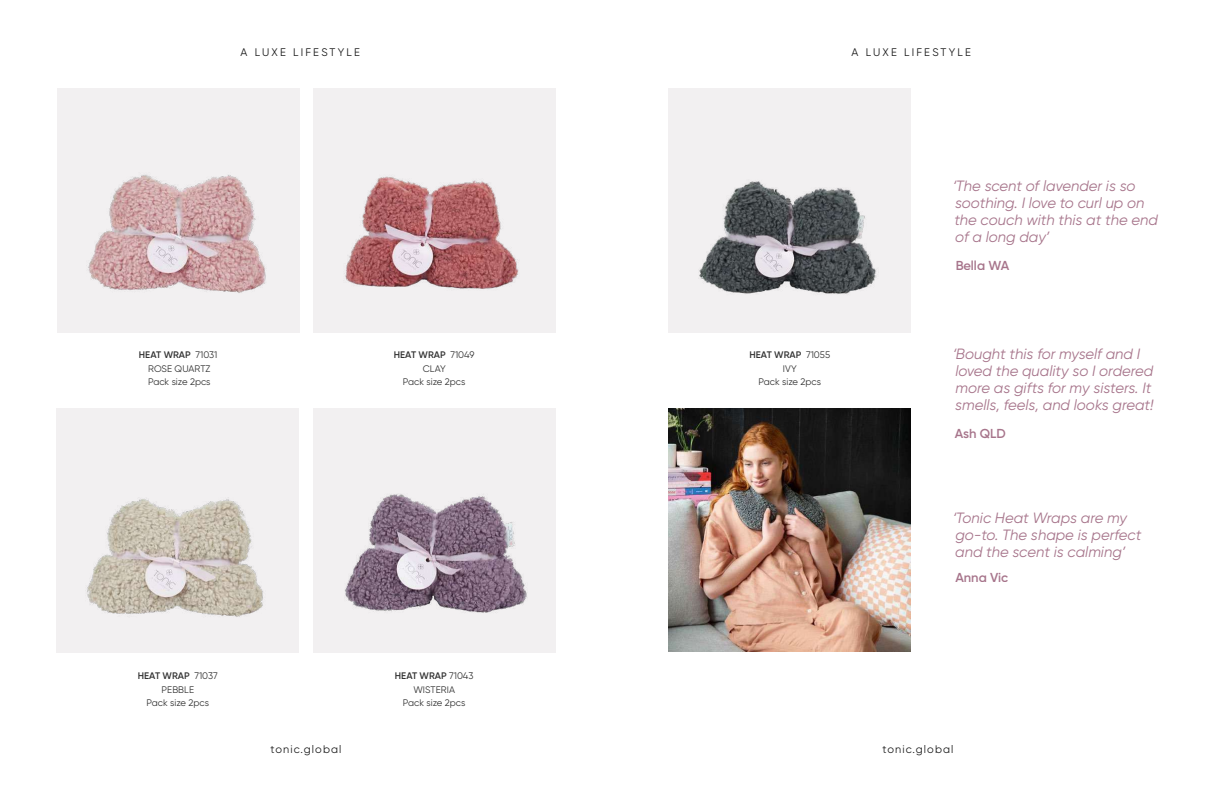
<style>
.page{position:relative;width:1224px;height:792px;background:#fff}
.page>*{position:absolute;margin:0;border:0;box-sizing:border-box;transform-origin:0 0}
.t1{font:italic 14.9px/17px "Gilroy";color:#9d657e}
.t2{font:600 13px "Gilroy";color:#9d657e}
.t3{font:11px "Gilroy";letter-spacing:.2em;color:#000}
.t4{font:11px "Gilroy";letter-spacing:.1em;color:#000}
.t5{font:9.5px/14px "Gilroy";color:#333;text-align:center}
.t6{font:600 9.5px/14px "Gilroy";color:#333;text-align:center}
.s1{font-weight:600}
.s2{font-weight:400}
</style>
<div class="page">
<div style="left:57px;top:88px;width:242px;height:245px;background:#f2f0f1"></div>
<img style="left:88px;top:175px;width:178px;height:118px">
<div style="left:313px;top:88px;width:242px;height:245px;background:#f2f0f1"></div>
<div style="left:313px;top:409px;width:242px;height:244px;background:#f2f0f1"></div>
<img style="left:345px;top:494px;width:182px;height:119px">
<div style="left:57px;top:409px;width:242px;height:244px;background:#f2f0f1"></div>
<img style="left:87px;top:497px;width:176px;height:120px">
<img style="left:344px;top:176px;width:175px;height:113px">
<div style="left:669px;top:88px;width:242px;height:245px;background:#f2f0f1"></div>
<img style="left:669px;top:409px;width:242px;height:242px">
<img style="left:699px;top:181px;width:178px;height:113px">
<p class="t3" style="left:241px;top:46px;width:121px">A LUXE LIFESTYLE</p>
<p class="t3" style="left:852px;top:46px;width:121px">A LUXE LIFESTYLE</p>
<p class="t5" style="left:139px;top:348px;width:80px"><span class="s1">HEAT WRAP</span> 71031<br>ROSE QUARTZ</p>
<p class="t5" style="left:148px;top:375px;width:64px">Pack size 2pcs</p>
<p class="t5" style="left:138px;top:668px;width:82px"><span class="s1">HEAT WRAP</span> 71037<br>PEBBLE</p>
<p class="t5" style="left:147px;top:695px;width:64px">Pack size 2pcs</p>
<p class="t5" style="left:394px;top:348px;width:82px"><span class="s1">HEAT WRAP</span> 71049<br>CLAY</p>
<p class="t5" style="left:403px;top:375px;width:64px">Pack size 2pcs</p>
<p class="t5" style="left:395px;top:668px;width:80px"><span class="s1">HEAT WRAP</span> 71043<br>WISTERIA</p>
<p class="t5" style="left:403px;top:695px;width:64px">Pack size 2pcs</p>
<p class="t6" style="left:749px;top:348px;width:82px">HEAT WRAP <span class="s2">71055<br>IVY</span></p>
<p class="t5" style="left:759px;top:375px;width:64px">Pack size 2pcs</p>
<p class="t1" style="left:952px;top:177px;width:207px">‘The scent of lavender is so soothing. I love to curl up on the couch with this at the end of a long day’</p>
<p class="t2" style="left:955px;top:257px;width:56px">Bella WA</p>
<p class="t1" style="left:952px;top:345px;width:203px">‘Bought this for myself and I loved the quality so I ordered more as gifts for my sisters. It smells, feels, and looks great!</p>
<p class="t2" style="left:955px;top:425px;width:53px">Ash QLD</p>
<p class="t1" style="left:952px;top:509px;width:190px">‘Tonic Heat Wraps are my go-to. The shape is perfect and the scent is calming’</p>
<p class="t2" style="left:955px;top:569px;width:54px">Anna Vic</p>
<p class="t4" style="left:271px;top:743px;width:72px">tonic.global</p>
<p class="t4" style="left:883px;top:743px;width:72px">tonic.global</p>
</div>
